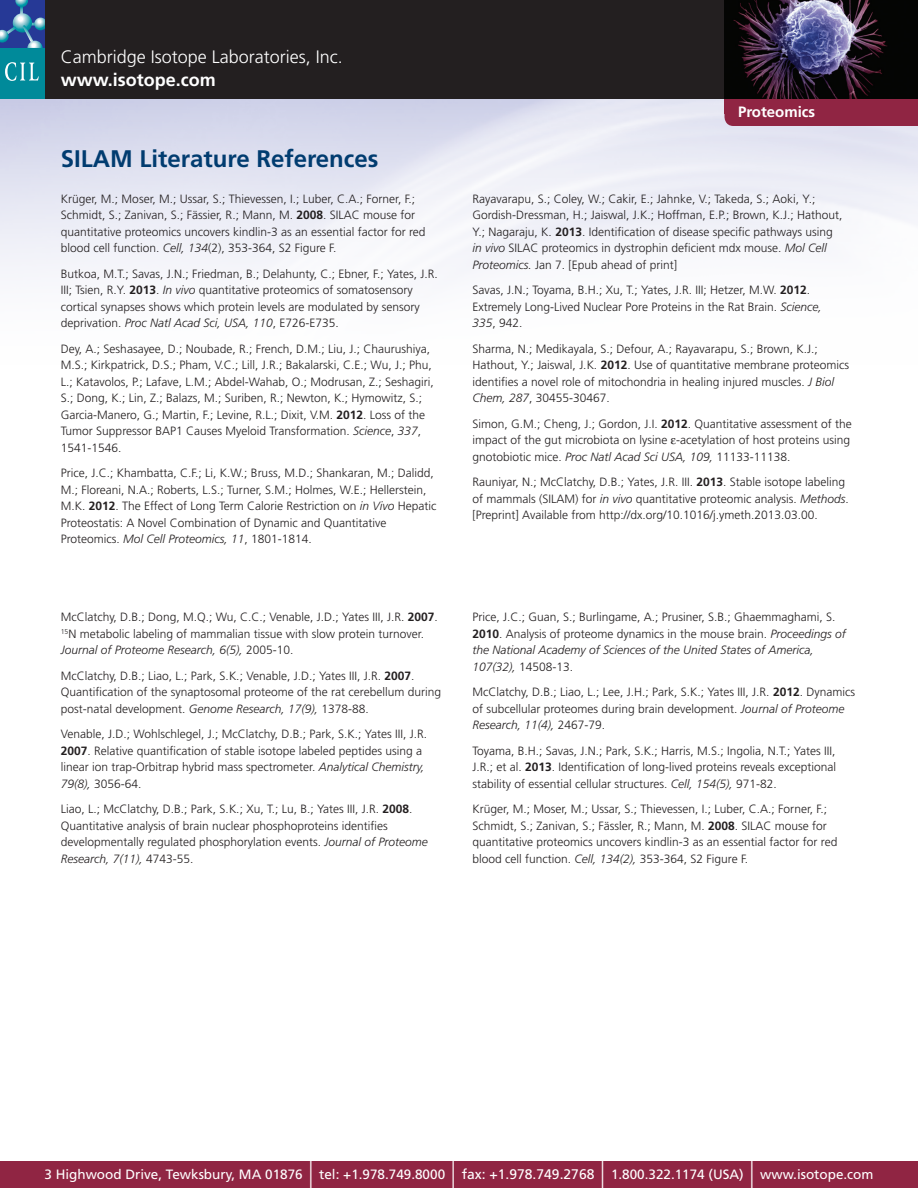
<style>
.page{position:relative;width:918px;height:1188px;background:#fff}
.page>*{position:absolute;margin:0;border:0;box-sizing:border-box;transform-origin:0 0}
.t1{font:47.25px "Frutiger LT Std";color:#fff;scale:.29 1}
.t2{font:700 24px "Frutiger LT Std";color:#013c70}
.t3{font:300 18px "Frutiger LT Std";color:#fff}
.t4{font:700 18px "Frutiger LT Std";color:#fff}
.t5{font:700 15px "Frutiger LT Std";color:#fff}
.t6{font:13.95px "Frutiger LT Std";color:#fff}
.t7{font:13.5px "Frutiger LT Std";color:#fff}
.t8{font:300 12px/16.5px "Frutiger LT Std";color:#231f20}
.s1{font-weight:700}
.s2{font-style:italic}
</style>
<div class="page">
<div style="left:0;top:1161px;width:918px;height:27px;background:#902543"></div>
<div style="left:0;top:0;width:918px;height:99px;background:#231f20"></div>
<div style="left:0;top:0;width:45px;height:49px;background:#263996"></div>
<svg style="left:20px;top:5px;width:3px;height:14px"></svg>
<svg style="left:13px;top:13px;width:19px;height:20px"></svg>
<svg style="left:27px;top:41px;width:16px;height:15px"></svg>
<div style="left:0;top:49px;width:45px;height:50px;background:#008a9a"></div>
<svg style="left:0;top:26px;width:16px;height:17px"></svg>
<svg style="left:22px;top:18px;width:23px;height:29px"></svg>
<svg style="left:15px;top:0;width:13px;height:7px"></svg>
<svg style="left:5px;top:62px;width:34px;height:19px"></svg>
<img style="left:724px;top:0;width:194px;height:99px">
<div style="left:724px;top:99px;width:194px;height:15px;background:#902543"></div>
<div style="left:724px;top:114px;width:194px;height:12px;background:#902543"></div>
<p class="t3" style="left:61px;top:47px;width:284px">Cambridge Isotope Laboratories, Inc.</p>
<p class="t4" style="left:61px;top:69px;width:157px">www.isotope.com</p>
<p class="t2" style="left:61px;top:144px;width:319px">SILAM Literature References</p>
<p class="t8" style="left:61px;top:190px;width:366px">Krüger, M.; Moser, M.; Ussar, S.; Thievessen, I.; Luber, C.A.; Forner, F.; Schmidt, S.; Zanivan, S.; Fässier, R.; Mann, M. <span class="s1">2008</span>. SILAC mouse for quantitative proteomics uncovers kindlin-3 as an essential factor for red blood cell function. <span class="s2">Cell, 134</span>(2), 353-364, S2 Figure F.</p>
<p class="t8" style="left:61px;top:265px;width:379px">Butkoa, M.T.; Savas, J.N.; Friedman, B.; Delahunty, C.; Ebner, F.; Yates, J.R.<br>III; Tsien, R.Y. <span class="s1">2013</span>. <span class="s2">In vivo</span> quantitative proteomics of somatosensory cortical synapses shows which protein levels are modulated by sensory deprivation. <span class="s2">Proc Natl Acad Sci, USA, 110</span>, E726-E735.</p>
<p class="t8" style="left:61px;top:340px;width:375px">Dey, A.; Seshasayee, D.; Noubade, R.; French, D.M.; Liu, J.; Chaurushiya, M.S.; Kirkpatrick, D.S.; Pham, V.C.; Lill, J.R.; Bakalarski, C.E.; Wu, J.; Phu, L.; Katavolos, P.; Lafave, L.M.; Abdel-Wahab, O.; Modrusan, Z.; Seshagiri, S.; Dong, K.; Lin, Z.; Balazs, M.; Suriben, R.; Newton, K.; Hymowitz, S.; Garcia-Manero, G.; Martin, F.; Levine, R.L.; Dixit, V.M. <span class="s1">2012</span>. Loss of the Tumor Suppressor BAP1 Causes Myeloid Transformation. <span class="s2">Science</span>, <span class="s2">337</span>, 1541-1546.</p>
<p class="t8" style="left:61px;top:465px;width:377px">Price, J.C.; Khambatta, C.F.; Li, K.W.; Bruss, M.D.; Shankaran, M.; Dalidd, M.; Floreani, N.A.; Roberts, L.S.; Turner, S.M.; Holmes, W.E.; Hellerstein, M.K. <span class="s1">2012</span>. The Effect of Long Term Calorie Restriction on <span class="s2">in Vivo</span> Hepatic Proteostatis: A Novel Combination of Dynamic and Quantitative Proteomics. <span class="s2">Mol Cell Proteomics, 11</span>, 1801-1814.</p>
<p class="t8" style="left:61px;top:609px;width:379px">McClatchy, D.B.; Dong, M.Q.; Wu, C.C.; Venable, J.D.; Yates III, J.R. <span class="s1">2007</span>.<br><sup>15</sup>N metabolic labeling of mammalian tissue with slow protein turnover.<br><span class="s2">Journal of Proteome Research, 6(5),</span> 2005-10.</p>
<p class="t8" style="left:61px;top:667px;width:382px">McClatchy, D.B.; Liao, L.; Park, S.K.; Venable, J.D.; Yates III, J.R. <span class="s1">2007</span>.<br>Quantification of the synaptosomal proteome of the rat cerebellum during post-natal development. <span class="s2">Genome Research, 17(9),</span> 1378-88.</p>
<p class="t8" style="left:61px;top:726px;width:368px">Venable, J.D.; Wohlschlegel, J.; McClatchy, D.B.; Park, S.K.; Yates III, J.R.<br><span class="s1">2007</span>. Relative quantification of stable isotope labeled peptides using a linear ion trap-Orbitrap hybrid mass spectrometer. <span class="s2">Analytical Chemistry, 79(8),</span> 3056-64.</p>
<p class="t8" style="left:61px;top:801px;width:369px">Liao, L.; McClatchy, D.B.; Park, S.K.; Xu, T.; Lu, B.; Yates III, J.R. <span class="s1">2008</span>.<br>Quantitative analysis of brain nuclear phosphoproteins identifies developmentally regulated phosphorylation events. <span class="s2">Journal of Proteome Research, 7(11),</span> 4743-55.</p>
<p class="t5" style="left:738px;top:103px;width:79px">Proteomics</p>
<p class="t8" style="left:472px;top:190px;width:372px">Rayavarapu, S.; Coley, W.; Cakir, E.; Jahnke, V.; Takeda, S.; Aoki, Y.; Gordish-Dressman, H.; Jaiswal, J.K.; Hoffman, E.P.; Brown, K.J.; Hathout, Y.; Nagaraju, K. <span class="s1">2013</span>. Identification of disease specific pathways using <span class="s2">in vivo</span> SILAC proteomics in dystrophin deficient mdx mouse. <span class="s2">Mol Cell Proteomics.</span> Jan 7. [Epub ahead of print]</p>
<p class="t8" style="left:472px;top:282px;width:351px">Savas, J.N.; Toyama, B.H.; Xu, T.; Yates, J.R. III; Hetzer, M.W. <span class="s1">2012</span>.<br>Extremely Long-Lived Nuclear Pore Proteins in the Rat Brain. <span class="s2">Science,<br>335</span>, 942.</p>
<p class="t8" style="left:472px;top:340px;width:378px">Sharma, N.; Medikayala, S.; Defour, A.; Rayavarapu, S.; Brown, K.J.; Hathout, Y.; Jaiswal, J.K. <span class="s1">2012</span>. Use of quantitative membrane proteomics identifies a novel role of mitochondria in healing injured muscles. <span class="s2">J Biol Chem, 287</span>, 30455-30467.</p>
<p class="t8" style="left:472px;top:415px;width:381px">Simon, G.M.; Cheng, J.; Gordon, J.I. <span class="s1">2012</span>. Quantitative assessment of the impact of the gut microbiota on lysine -acetylation of host proteins using gnotobiotic mice. <span class="s2">Proc Natl Acad Sci USA, 109,</span> 11133-11138.</p>
<p class="t8" style="left:472px;top:474px;width:378px">Rauniyar, N.; McClatchy, D.B.; Yates, J.R. III. <span class="s1">2013</span>. Stable isotope labeling of mammals (SILAM) for <span class="s2">in vivo</span> quantitative proteomic analysis. <span class="s2">Methods</span>. [Preprint] Available from http://dx.org/10.1016/j.ymeth.2013.03.00.</p>
<p class="t8" style="left:472px;top:609px;width:375px">Price, J.C.; Guan, S.; Burlingame, A.; Prusiner, S.B.; Ghaemmaghami, S.<br><span class="s1">2010</span>. Analysis of proteome dynamics in the mouse brain. <span class="s2">Proceedings of the National Academy of Sciences of the United States of America, 107(32),</span> 14508-13.</p>
<p class="t8" style="left:472px;top:684px;width:384px">McClatchy, D.B.; Liao, L.; Lee, J.H.; Park, S.K.; Yates III, J.R. <span class="s1">2012</span>. Dynamics of subcellular proteomes during brain development. <span class="s2">Journal of Proteome<br>Research, 11(4),</span> 2467-79.</p>
<p class="t8" style="left:472px;top:742px;width:365px;text-align:justify">Toyama, B.H.; Savas, J.N.; Park, S.K.; Harris, M.S.; Ingolia, N.T.; Yates III, J.R.; et al. <span class="s1">2013</span>. Identification of long-lived proteins reveals exceptional stability of essential cellular structures. <span class="s2">Cell, 154(5),</span> 971-82.</p>
<p class="t8" style="left:472px;top:801px;width:366px">Krüger, M.; Moser, M.; Ussar, S.; Thievessen, I.; Luber, C.A.; Forner, F.; Schmidt, S.; Zanivan, S.; Fässler, R.; Mann, M. <span class="s1">2008</span>. SILAC mouse for quantitative proteomics uncovers kindlin-3 as an essential factor for red blood cell function. <span class="s2">Cell, 134(2),</span> 353-364, S2 Figure F.</p>
<p class="t7" style="left:44px;top:1166px;width:260px">3 Highwood Drive, Tewksbury, MA 01876</p>
<p class="t1" style="left:309px;top:1151px;width:12px">|</p>
<p class="t7" style="left:319px;top:1166px;width:127px">tel: +1.978.749.8000</p>
<p class="t1" style="left:452px;top:1151px;width:12px">|</p>
<p class="t6" style="left:462px;top:1166px;width:134px">fax: +1.978.749.2768</p>
<p class="t1" style="left:601px;top:1151px;width:12px">|</p>
<p class="t7" style="left:611px;top:1166px;width:134px">1.800.322.1174 (USA)</p>
<p class="t1" style="left:751px;top:1151px;width:12px">|</p>
<p class="t7" style="left:760px;top:1166px;width:115px">www.isotope.com</p>
</div>
